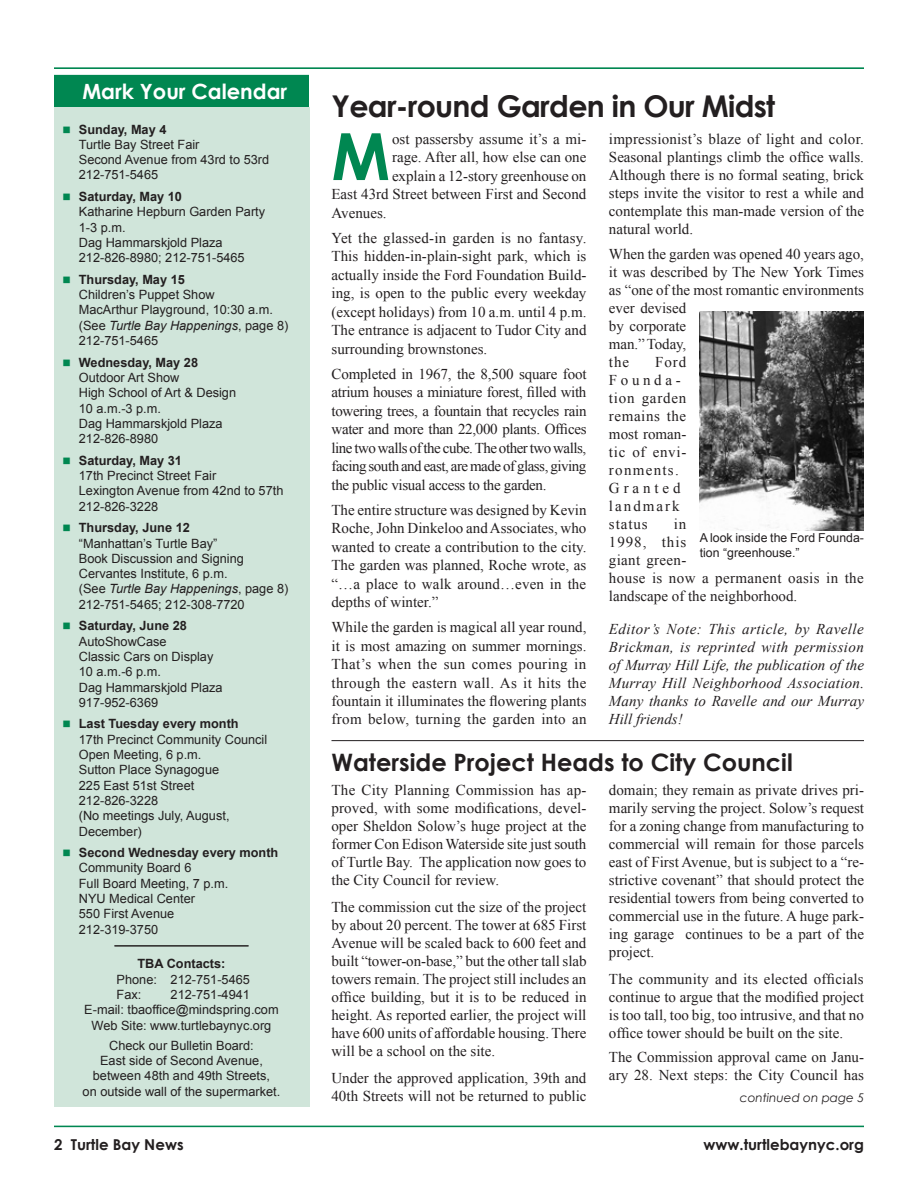
<style>
.page{position:relative;width:918px;height:1188px;background:#fff}
.page>*{position:absolute;margin:0;border:0;box-sizing:border-box;transform-origin:0 0}
.t1{font:700 65.1px "Century Gothic";color:#008751}
.t2{font:700 30px "Century Gothic";letter-spacing:-.025em;color:#231f20}
.t3{font:700 24px "Century Gothic";color:#231f20}
.heading_2{font:700 21px "Century Gothic";color:#fff}
.Body_Text{font:15px/18px "Times New Roman";color:#231f20;text-align:justify}
.t4{font:italic 15px/18px "Times New Roman";letter-spacing:.005em;color:#231f20;text-align:justify}
.Body_Text-2{font:15px/18px "Times New Roman";letter-spacing:.06em;color:#231f20}
.Body_Text-3{font:15px/18px "Times New Roman";letter-spacing:.02em;color:#231f20}
.t5{font:700 15px "Century Gothic";color:#231f20}
.t6{font:12.75px/15.3px "Arial";color:#231f20}
.t7{font:700 12.75px "Arial";color:#231f20}
.t8{font:12.3px/14.7px "Arial";color:#231f20}
.t9{font:italic 12px "Century Gothic";color:#231f20}
.s1{color:#008751}
.s2{font-weight:700}
.s3{font-style:italic}
</style>
<div class="page">
<div style="left:55px;top:76px;width:253px;height:31px;background:#008751"></div>
<div style="left:54px;top:75px;width:255px;height:32px;border:2px solid #008751"></div>
<div style="left:54px;top:107px;width:255px;height:1000px;background:#d0e5da"></div>
<hr style="left:114px;top:946px;width:135px;height:1px;background:#231f20">
<hr style="left:54px;top:68px;width:810px;height:1px;background:#008751">
<hr style="left:54px;top:1126px;width:810px;height:1px;background:#008751">
<hr style="left:331px;top:740px;width:533px;height:1px;background:#231f20">
<img style="left:700px;top:312px;width:164px;height:218px">
<p class="heading_2" style="left:82px;top:78px;width:206px">Mark Your Calendar</p>
<p class="t6" style="left:79px;top:121px;width:192px;text-indent:-16px"><span class="s1">■</span> <span class="s2">Sunday, May 4<br></span>Turtle Bay Street Fair<br>Second Avenue from 43rd to 53rd<br>212-751-5465</p>
<p class="t6" style="left:79px;top:189px;width:188px;text-indent:-16px"><span class="s1">■</span> <span class="s2">Saturday, May 10<br></span>Katharine Hepburn Garden Party<br>1-3 p.m.<br>Dag Hammarskjold Plaza<br>212-826-8980; 212-751-5465</p>
<p class="t6" style="left:79px;top:272px;width:211px;text-indent:-16px"><span class="s1">■</span> <span class="s2">Thursday, May 15<br></span>Children’s Puppet Show<br>MacArthur Playground, 10:30 a.m. (See <span class="s3">Turtle Bay Happenings</span>, page 8)<br>212-751-5465</p>
<p class="t6" style="left:79px;top:354px;width:159px;text-indent:-16px"><span class="s1">■</span> <span class="s2">Wednesday, May 28<br></span>Outdoor Art Show<br>High School of Art &amp; Design<br>10 a.m.-3 p.m.<br>Dag Hammarskjold Plaza<br>212-826-8980</p>
<p class="t6" style="left:79px;top:453px;width:206px;text-indent:-16px"><span class="s1">■</span> <span class="s2">Saturday, May 31<br></span>17th Precinct Street Fair<br>Lexington Avenue from 42nd to 57th<br>212-826-3228</p>
<p class="t6" style="left:79px;top:520px;width:211px;text-indent:-16px"><span class="s1">■</span> <span class="s2">Thursday, June 12<br></span>“Manhattan’s Turtle Bay”<br>Book Discussion and Signing<br>Cervantes Institute, 6 p.m.<br>(See <span class="s3">Turtle Bay Happenings</span>, page 8)<br>212-751-5465; 212-308-7720</p>
<p class="t6" style="left:79px;top:618px;width:145px;text-indent:-16px"><span class="s1">■</span> <span class="s2">Saturday, June 28<br></span>AutoShowCase<br>Classic Cars on Display<br>10 a.m.-6 p.m.<br>Dag Hammarskjold Plaza<br>917-952-6369</p>
<p class="t6" style="left:79px;top:716px;width:190px;text-indent:-16px"><span class="s1">■</span> <span class="s2">Last Tuesday every month<br></span>17th Precinct Community Council<br>Open Meeting, 6 p.m.<br>Sutton Place Synagogue<br>225 East 51st Street<br>212-826-3228<br>(No meetings July, August,<br>December)</p>
<p class="t6" style="left:79px;top:845px;width:201px;text-indent:-16px"><span class="s1">■</span> <span class="s2">Second Wednesday every month<br></span>Community Board 6<br>Full Board Meeting, 7 p.m.<br>NYU Medical Center<br>550 First Avenue<br>212-319-3750</p>
<p class="t7" style="left:137px;top:957px;width:90px">TBA Contacts:</p>
<p class="t6" style="left:117px;top:972px;width:135px">Phone: 212-751-5465</p>
<p class="t6" style="left:117px;top:987px;width:26px">Fax:</p>
<p class="t6" style="left:171px;top:987px;width:81px">212-751-4941</p>
<p class="t6" style="left:84px;top:1002px;width:196px;text-align:center">E-mail: tbaoffice@mindspring.com<br>Web Site: www.turtlebaynyc.org</p>
<p class="t6" style="left:83px;top:1038px;width:199px;text-align:center">Check our Bulletin Board:<br>East side of Second Avenue, between 48th and 49th Streets,<br>on outside wall of the supermarket.</p>
<p class="t2" style="left:331px;top:87px;width:445px">Year-round Garden in Our Midst</p>
<p class="t1" style="left:331px;top:115px;width:60px">M</p>
<p class="Body_Text" style="left:392px;top:130px;width:196px">ost passersby assume it’s a mi-</p>
<p class="Body_Text" style="left:392px;top:148px;width:196px">rage. After all, how else can one</p>
<p class="Body_Text" style="left:392px;top:167px;width:196px">explain a 12-story greenhouse on</p>
<p class="Body_Text" style="left:331px;top:185px;width:256px">East 43rd Street between First and Second</p>
<p class="Body_Text" style="left:331px;top:204px;width:57px">Avenues.</p>
<p class="Body_Text" style="left:331px;top:229px;width:257px;line-height:18.5px">Yet the glassed-in garden is no fantasy.<br>This hidden-in-plain-sight park, which is actually inside the Ford Foundation Build&shy;ing, is open to the public every weekday (except holidays) from 10 a.m. until 4 p.m.<br>The entrance is adjacent to Tudor City and surrounding brownstones.</p>
<p class="Body_Text" style="left:331px;top:364px;width:257px;line-height:18.5px">Completed in 1967, the 8,500 square foot atrium houses a miniature forest, filled with towering trees, a fountain that recycles rain water and more than 22,000 plants. Offices line two walls of the cube. The other two walls, facing south and east, are made of glass, giving the public visual access to the garden.</p>
<p class="Body_Text" style="left:331px;top:500px;width:257px;line-height:18.5px">The entire structure was designed by Kevin Roche, John Dinkeloo and Associates, who wanted to create a contribution to the city.<br>The garden was planned, Roche wrote, as “…a place to walk around…even in the depths of winter.”</p>
<p class="Body_Text" style="left:331px;top:618px;width:257px;line-height:18.5px">While the garden is magical all year round, it is most amazing on summer mornings.<br>That’s when the sun comes pouring in through the eastern wall. As it hits the fountain it illuminates the flowering plants from below, turning the garden into an</p>
<p class="Body_Text" style="left:609px;top:130px;width:257px">impressionist’s blaze of light and color.<br>Seasonal plantings climb the office walls.<br>Although there is no formal seating, brick steps invite the visitor to rest a while and contemplate this man-made version of the natural world.</p>
<p class="Body_Text" style="left:609px;top:245px;width:257px;text-align:left">When the garden was opened 40 years ago, it was described by The New York Times as “one of the most romantic environments ever devised<br>by corporate<br>man.” Today,<br>the</p>
<p class="Body_Text-2" style="left:609px;top:353px;width:79px;text-indent:46px">Ford<br>Founda&shy;tion garden remains the most roman&shy;tic of envi&shy;ronments.<br>Granted landmark status</p>
<p class="Body_Text-3" style="left:609px;top:515px;width:256px;text-indent:65px">in<br>1998, this<br>giant green-<br>house is now a permanent oasis in the landscape of the neighborhood.</p>
<p class="t4" style="left:609px;top:620px;width:257px">Editor’s Note: This article, by Ravelle Brickman, is reprinted with permission of Murray Hill Life, the publication of the Murray Hill Neighborhood Association.<br>Many thanks to Ravelle and our Murray Hill friends!</p>
<p class="t8" style="left:700px;top:531px;width:166px">A look inside the Ford Founda&shy;tion “greenhouse.”</p>
<p class="t3" style="left:331px;top:747px;width:463px">Waterside Project Heads to City Council</p>
<p class="Body_Text" style="left:331px;top:780px;width:257px">The City Planning Commission has ap&shy;proved, with some modifications, devel&shy;oper Sheldon Solow’s huge project at the former Con Edison Waterside site just south of Turtle Bay. The application now goes to the City Council for review.</p>
<p class="Body_Text" style="left:331px;top:897px;width:257px">The commission cut the size of the project by about 20 percent. The tower at 685 First Avenue will be scaled back to 600 feet and built “tower-on-base,” but the other tall slab towers remain. The project still includes an office building, but it is to be reduced in height. As reported earlier, the project will have 600 units of affordable housing. There will be a school on the site.</p>
<p class="Body_Text" style="left:331px;top:1068px;width:257px">Under the approved application, 39th and<br>40th Streets will not be returned to public</p>
<p class="Body_Text" style="left:609px;top:780px;width:257px">domain; they remain as private drives pri&shy;marily serving the project. Solow’s request for a zoning change from manufacturing to commercial will remain for those parcels east of First Avenue, but is subject to a “re&shy;strictive covenant” that should protect the residential towers from being converted to commercial use in the future. A huge park&shy;ing garage continues to be a part of the project.</p>
<p class="Body_Text" style="left:609px;top:969px;width:257px">The community and its elected officials continue to argue that the modified project is too tall, too big, too intrusive, and that no office tower should be built on the site.</p>
<p class="Body_Text" style="left:609px;top:1048px;width:257px">The Commission approval came on Janu&shy;ary 28. Next steps: the City Council has</p>
<p class="t9" style="left:740px;top:1090px;width:126px">continued on page 5</p>
<p class="t5" style="left:54px;top:1136px;width:131px">2 Turtle Bay News</p>
<p class="t5" style="left:704px;top:1136px;width:162px">www.turtlebaynyc.org</p>
</div>
